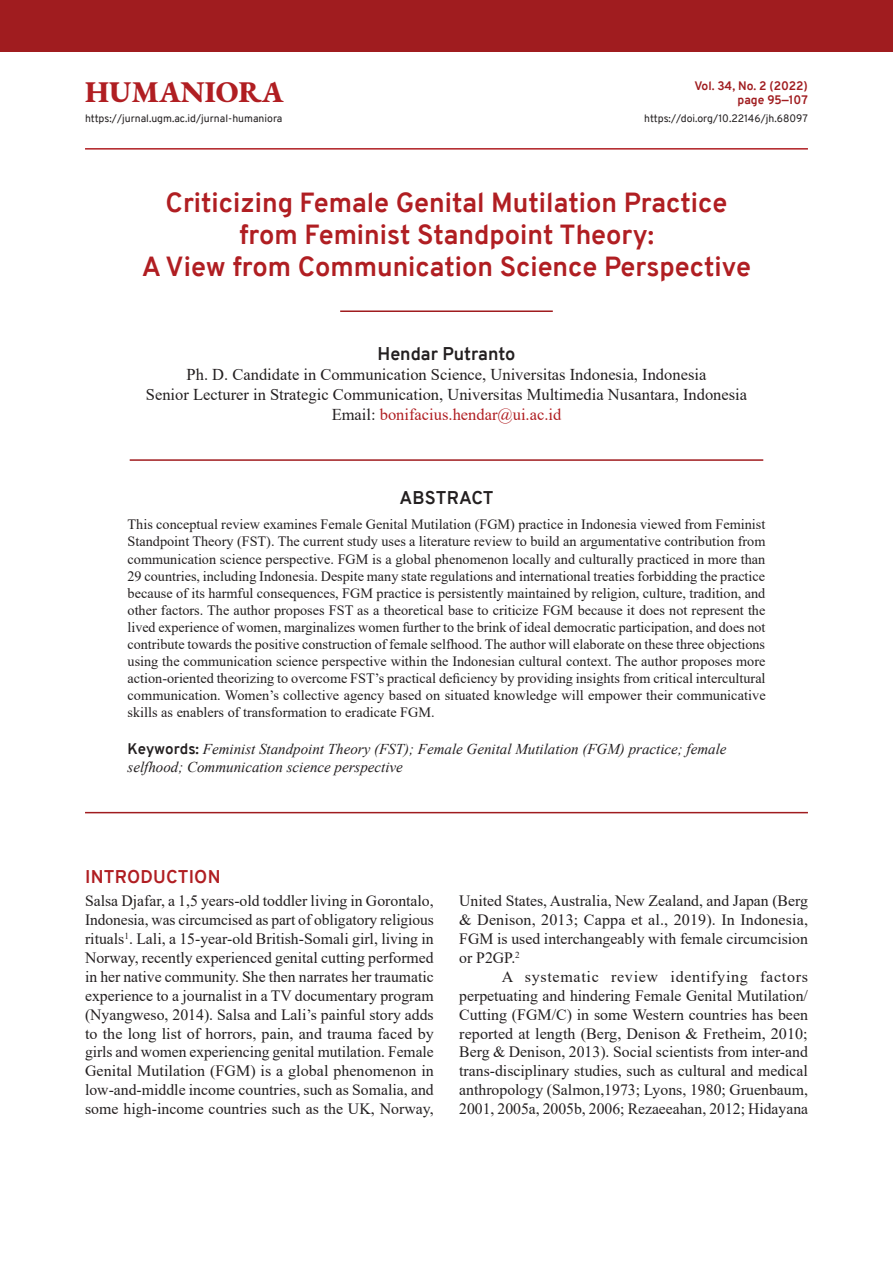
<style>
.page{position:relative;width:893px;height:1263px;background:#fff}
.page>*{position:absolute;margin:0;border:0;box-sizing:border-box;transform-origin:0 0}
.Humaniora{font:800 30px "EB Garamond";color:#b01e22}
.Judul{font:700 27px/32.4px "Overpass";color:#b01e22;text-align:center}
.Penulis{font:700 18px "Overpass";color:#231f20}
.Sub_1{font:700 18px "Overpass";letter-spacing:.01em;color:#b01e22}
.Jdl_Abstrak{font:700 18px "Overpass";color:#231f20}
.Identitas_Penulis{font:16.5px "Times New Roman";color:#231f20}
.Identitas_Penulis-2{font:16.5px "Times New Roman";color:#b01e22}
.Isi_awal{font:15.75px/18.9px "Times New Roman";color:#231f20;text-align:justify}
.Isi__Base{font:15.75px/18.9px "Times New Roman";color:#231f20;text-align:justify}
.Keyword{font:italic 15px/18px "Times New Roman";color:#231f20}
.Abstrak{font:14.25px/17.1px "Times New Roman";color:#231f20;text-align:justify}
.t1{font:700 12px "Overpass";color:#a01c1f}
.t2{font:10.5px "Overpass";color:#231f20}
.s1{color:#231f20}
.s2{font-family:"Overpass";font-weight:700;font-style:normal}
</style>
<div class="page">
<hr style="left:85px;top:148px;width:723px;height:2px;background:#b01e22">
<div style="left:0;top:0;width:893px;height:51px;background:#a01c1f"></div>
<hr style="left:340px;top:310px;width:213px;height:2px;background:#a01c1f">
<hr style="left:130px;top:459px;width:633px;height:2px;background:#a01c1f">
<hr style="left:85px;top:812px;width:723px;height:1px;background:#a01c1f">
<p class="Humaniora" style="left:85px;top:70px;width:200px">HUMANIORA</p>
<p class="t1" style="left:694px;top:77px;width:115px">Vol. 34, No. 2 (2022)</p>
<p class="t2" style="left:644px;top:111px;width:165px">https://doi.org/10.22146/jh.68097</p>
<p class="t1" style="left:737px;top:91px;width:72px">page 95—107</p>
<p class="t2" style="left:85px;top:111px;width:199px">https://jurnal.ugm.ac.id/jurnal-humaniora</p>
<p class="Judul" style="left:142px;top:186px;width:611px">Criticizing Female Genital Mutilation Practice from Feminist Standpoint Theory:<br>A View from Communication Science Perspective</p>
<p class="Penulis" style="left:377px;top:341px;width:140px">Hendar Putranto</p>
<p class="Identitas_Penulis" style="left:187px;top:363px;width:521px">Ph. D. Candidate in Communication Science, Universitas Indonesia, Indonesia</p>
<p class="Identitas_Penulis" style="left:146px;top:383px;width:603px">Senior Lecturer in Strategic Communication, Universitas Multimedia Nusantara, Indonesia</p>
<p class="Identitas_Penulis-2" style="left:332px;top:403px;width:231px"><span class="s1">Email:</span> bonifacius.hendar@ui.ac.id</p>
<p class="Jdl_Abstrak" style="left:400px;top:485px;width:96px">ABSTRACT</p>
<p class="Abstrak" style="left:128px;top:515px;width:640px">This conceptual review examines Female Genital Mutilation (FGM) practice in Indonesia viewed from Feminist Standpoint Theory (FST). The current study uses a literature review to build an argumentative contribution from communication science perspective. FGM is a global phenomenon locally and culturally practiced in more than 29 countries, including Indonesia. Despite many state regulations and international treaties forbidding the practice because of its harmful consequences, FGM practice is persistently maintained by religion, culture, tradition, and other factors. The author proposes FST as a theoretical base to criticize FGM because it does not represent the lived experience of women, marginalizes women further to the brink of ideal democratic participation, and does not contribute towards the positive construction of female selfhood. The author will elaborate on these three objections using the communication science perspective within the Indonesian cultural context. The author proposes more action-oriented theorizing to overcome FST’s practical deficiency by providing insights from critical intercultural communication. Women’s collective agency based on situated knowledge will empower their communicative skills as enablers of transformation to eradicate FGM.</p>
<p class="Keyword" style="left:128px;top:740px;width:600px"><span class="s2">Keywords:</span> Feminist Standpoint Theory (FST); Female Genital Mutilation (FGM) practice; female selfhood; Communication science perspective</p>
<p class="Sub_1" style="left:85px;top:864px;width:137px">INTRODUCTION</p>
<p class="Isi_awal" style="left:85px;top:891px;width:350px">Salsa Djafar, a 1,5 years-old toddler living in Gorontalo, Indonesia, was circumcised as part of obligatory religious rituals<sup>1</sup>. Lali, a 15-year-old British-Somali girl, living in Norway, recently experienced genital cutting performed in her native community. She then narrates her traumatic experience to a journalist in a TV documentary program (Nyangweso, 2014). Salsa and Lali’s painful story adds to the long list of horrors, pain, and trauma faced by girls and women experiencing genital mutilation. Female Genital Mutilation (FGM) is a global phenomenon in low-and-middle income countries, such as Somalia, and some high-income countries such as the UK, Norway,</p>
<p class="Isi_awal" style="left:459px;top:891px;width:350px">United States, Australia, New Zealand, and Japan (Berg &amp; Denison, 2013; Cappa et al., 2019). In Indonesia, FGM is used interchangeably with female circumcision or P2GP.<sup>2</sup></p>
<p class="Isi__Base" style="left:459px;top:966px;width:350px;text-indent:43px">A systematic review identifying factors perpetuating and hindering Female Genital Mutilation/ Cutting (FGM/C) in some Western countries has been reported at length (Berg, Denison &amp; Fretheim, 2010; Berg &amp; Denison, 2013). Social scientists from inter-and trans-disciplinary studies, such as cultural and medical anthropology (Salmon,1973; Lyons, 1980; Gruenbaum, 2001, 2005a, 2005b, 2006; Rezaeeahan, 2012; Hidayana</p>
</div>
